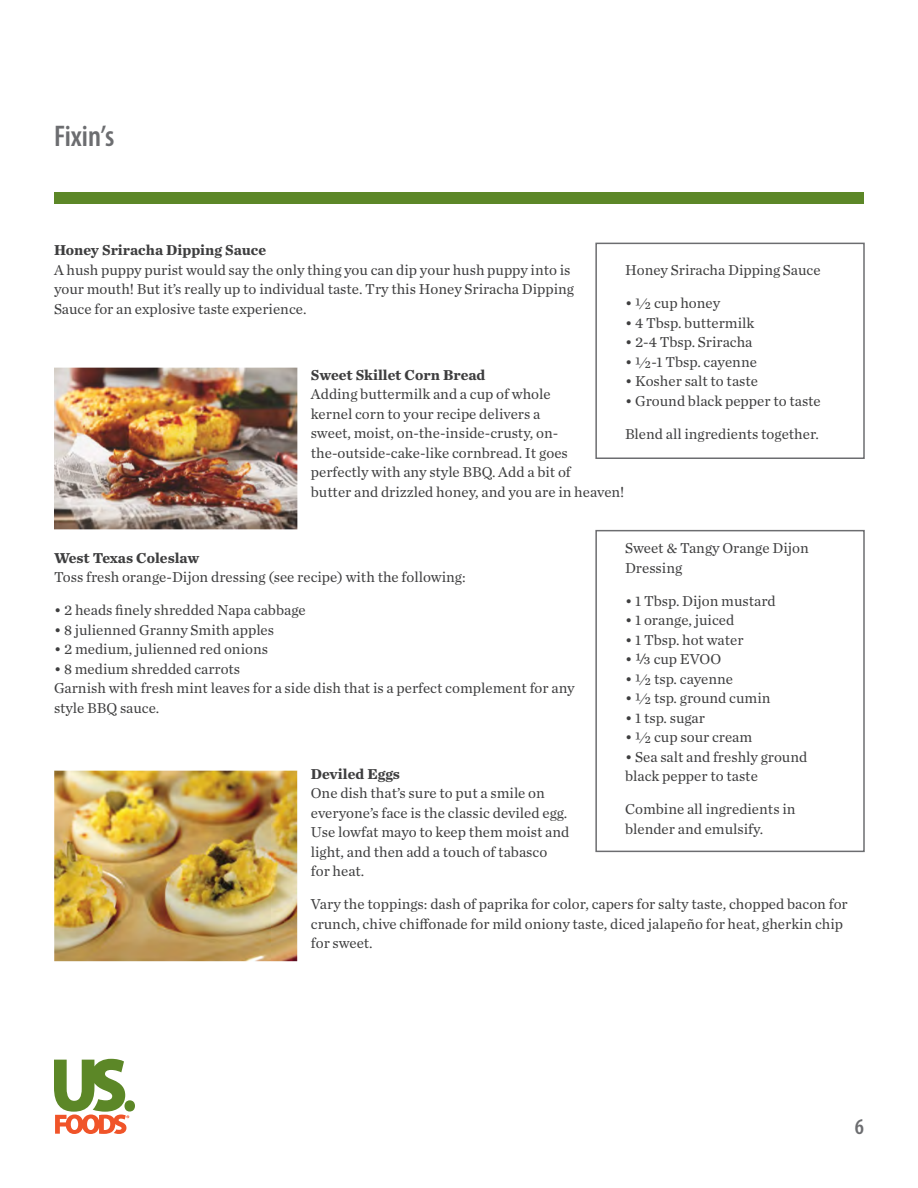
<style>
.page{position:relative;width:918px;height:1188px;background:#fff}
.page>*{position:absolute;margin:0;border:0;box-sizing:border-box;transform-origin:0 0}
.t1{font:600 condensed 30px "Myriad Pro";color:#6c6d70}
.t2{font:600 condensed 22.5px "Myriad Pro";color:#6c6d70}
.Body_Copy_Back_Page{font:15px/19.5px "Chronicle Text G1";color:#3e3e3f}
.s1{font-weight:700}
.s2{font-family:"Georgia"}
</style>
<div class="page">
<div style="left:124px;top:1100px;width:11px;height:12px;background:#5c8727;border-radius:50%"></div>
<svg style="left:54px;top:1059px;width:75px;height:75px"></svg>
<div style="left:54px;top:192px;width:810px;height:12px;background:#5c8727"></div>
<div style="left:595px;top:243px;width:270px;height:216px;border:2px solid #6c6d70"></div>
<div style="left:595px;top:530px;width:270px;height:322px;border:2px solid #6c6d70"></div>
<img style="left:54px;top:367px;width:243px;height:163px">
<img style="left:54px;top:771px;width:243px;height:191px">
<p class="t1" style="left:54px;top:117px;width:62px">Fixin’s</p>
<p class="Body_Copy_Back_Page" style="left:54px;top:240px;width:521px"><span class="s1">Honey Sriracha Dipping Sauce<br></span>A hush puppy purist would say the only thing you can dip your hush puppy into is your mouth! But it’s really up to individual taste. Try this Honey Sriracha Dipping Sauce for an explosive taste experience.</p>
<p class="Body_Copy_Back_Page" style="left:625px;top:259px;width:197px">Honey Sriracha Dipping Sauce</p>
<p class="Body_Copy_Back_Page" style="left:625px;top:292px;width:97px">• ½ cup honey</p>
<p class="Body_Copy_Back_Page" style="left:625px;top:312px;width:131px">• 4 Tbsp. buttermilk</p>
<p class="Body_Copy_Back_Page" style="left:625px;top:331px;width:129px">• 2-4 Tbsp. Sriracha</p>
<p class="Body_Copy_Back_Page" style="left:625px;top:351px;width:133px">• ½-1 Tbsp. cayenne</p>
<p class="Body_Copy_Back_Page" style="left:625px;top:370px;width:134px">• Kosher salt to taste</p>
<p class="Body_Copy_Back_Page" style="left:625px;top:390px;width:197px">• Ground black pepper to taste</p>
<p class="Body_Copy_Back_Page" style="left:625px;top:423px;width:196px">Blend all ingredients together.</p>
<p class="Body_Copy_Back_Page" style="left:311px;top:364px;width:315px"><span class="s1">Sweet Skillet Corn Bread<br></span>Adding buttermilk and a cup of whole<br>kernel corn to your recipe delivers a<br>sweet, moist, on-the-inside-crusty, on&shy;the-outside-cake-like cornbread. It goes perfectly with any style BBQ. Add a bit of<br>butter and drizzled honey, and you are in heaven!</p>
<p class="Body_Copy_Back_Page" style="left:625px;top:538px;width:185px">Sweet &amp; Tangy Orange Dijon<br>Dressing</p>
<p class="Body_Copy_Back_Page" style="left:625px;top:590px;width:152px">• 1 Tbsp. Dijon mustard</p>
<p class="Body_Copy_Back_Page" style="left:625px;top:610px;width:111px">• 1 orange, juiced</p>
<p class="Body_Copy_Back_Page" style="left:625px;top:629px;width:120px">• 1 Tbsp. hot water</p>
<p class="Body_Copy_Back_Page" style="left:625px;top:649px;width:98px">• <span class="s2">⅓</span> cup EVOO</p>
<p class="Body_Copy_Back_Page" style="left:625px;top:668px;width:110px">• ½ tsp. cayenne</p>
<p class="Body_Copy_Back_Page" style="left:625px;top:688px;width:147px">• ½ tsp. ground cumin</p>
<p class="Body_Copy_Back_Page" style="left:625px;top:707px;width:81px">• 1 tsp. sugar</p>
<p class="Body_Copy_Back_Page" style="left:625px;top:727px;width:129px">• ½ cup sour cream</p>
<p class="Body_Copy_Back_Page" style="left:625px;top:746px;width:184px">• Sea salt and freshly ground black pepper to taste</p>
<p class="Body_Copy_Back_Page" style="left:625px;top:799px;width:172px">Combine all ingredients in blender and emulsify.</p>
<p class="Body_Copy_Back_Page" style="left:54px;top:547px;width:413px"><span class="s1">West Texas Coleslaw<br></span>Toss fresh orange-Dijon dressing (see recipe) with the following:</p>
<p class="Body_Copy_Back_Page" style="left:54px;top:600px;width:253px">• 2 heads finely shredded Napa cabbage</p>
<p class="Body_Copy_Back_Page" style="left:54px;top:619px;width:222px">• 8 julienned Granny Smith apples</p>
<p class="Body_Copy_Back_Page" style="left:54px;top:639px;width:216px">• 2 medium, julienned red onions</p>
<p class="Body_Copy_Back_Page" style="left:54px;top:658px;width:188px">• 8 medium shredded carrots</p>
<p class="Body_Copy_Back_Page" style="left:54px;top:678px;width:522px">Garnish with fresh mint leaves for a side dish that is a perfect complement for any style BBQ sauce.</p>
<p class="Body_Copy_Back_Page" style="left:311px;top:763px;width:260px"><span class="s1">Deviled Eggs<br></span>One dish that’s sure to put a smile on everyone’s face is the classic deviled egg.<br>Use lowfat mayo to keep them moist and light, and then add a touch of tabasco for heat.</p>
<p class="Body_Copy_Back_Page" style="left:311px;top:894px;width:538px">Vary the toppings: dash of paprika for color, capers for salty taste, chopped bacon for crunch, chive chiffonade for mild oniony taste, diced jalapeño for heat, gherkin chip for sweet.</p>
<p class="t2" style="left:855px;top:1113px;width:11px">6</p>
</div>
